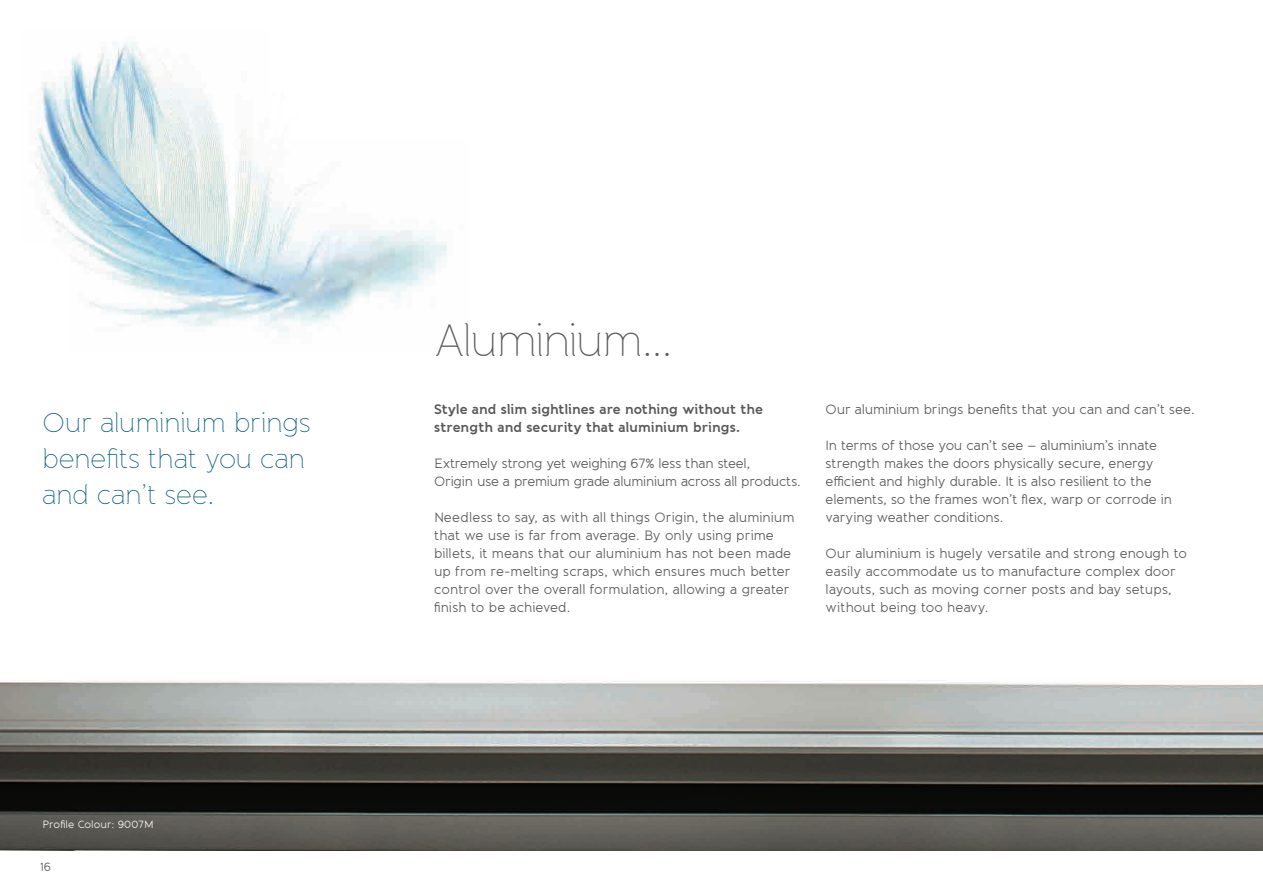
<style>
.page{position:relative;width:1263px;height:893px;background:#fff}
.page>*{position:absolute;margin:0;border:0;box-sizing:border-box;transform-origin:0 0}
.t1{font:100 45px "Banda";letter-spacing:-.04em;color:#57585a}
.t2{font:100 27px/36px "Banda";letter-spacing:-.01em;color:#00597c}
.t3{font:13.5px/18px "Banda";letter-spacing:-.01em;color:#57585a}
.t4{font:700 13.5px/18px "Banda";letter-spacing:-.01em;color:#57585a}
.t5{font:12px "Banda";color:#57585a}
.t6{font:10.5px "Banda";letter-spacing:.01em;color:#fff}
</style>
<div class="page">
<img style="left:35px;top:42px;width:412px;height:291px">
<img style="left:0;top:680px;width:1263px;height:170px">
<h2 class="t2" style="left:43px;top:405px;width:270px">Our aluminium brings benefits that you can and can’t see.</h2>
<p class="t6" style="left:43px;top:818px;width:113px">Profile Colour: 9007M</p>
<p class="t5" style="left:40px;top:859px;width:12px">16</p>
<h1 class="t1" style="left:434px;top:315px;width:240px">Aluminium...</h1>
<p class="t4" style="left:434px;top:400px;width:330px">Style and slim sightlines are nothing without the strength and security that aluminium brings.</p>
<p class="t3" style="left:434px;top:454px;width:368px">Extremely strong yet weighing 67% less than steel,<br>Origin use a premium grade aluminium across all products.</p>
<p class="t3" style="left:434px;top:508px;width:362px">Needless to say, as with all things Origin, the aluminium that we use is far from average. By only using prime billets, it means that our aluminium has not been made up from re-melting scraps, which ensures much better control over the overall formulation, allowing a greater finish to be achieved.</p>
<p class="t3" style="left:826px;top:400px;width:370px">Our aluminium brings benefits that you can and can’t see.</p>
<p class="t3" style="left:826px;top:436px;width:348px">In terms of those you can’t see – aluminium’s innate strength makes the doors physically secure, energy efficient and highly durable. It is also resilient to the elements, so the frames won’t flex, warp or corrode in varying weather conditions.</p>
<p class="t3" style="left:826px;top:544px;width:363px">Our aluminium is hugely versatile and strong enough to easily accommodate us to manufacture complex door layouts, such as moving corner posts and bay setups, without being too heavy.</p>
</div>
